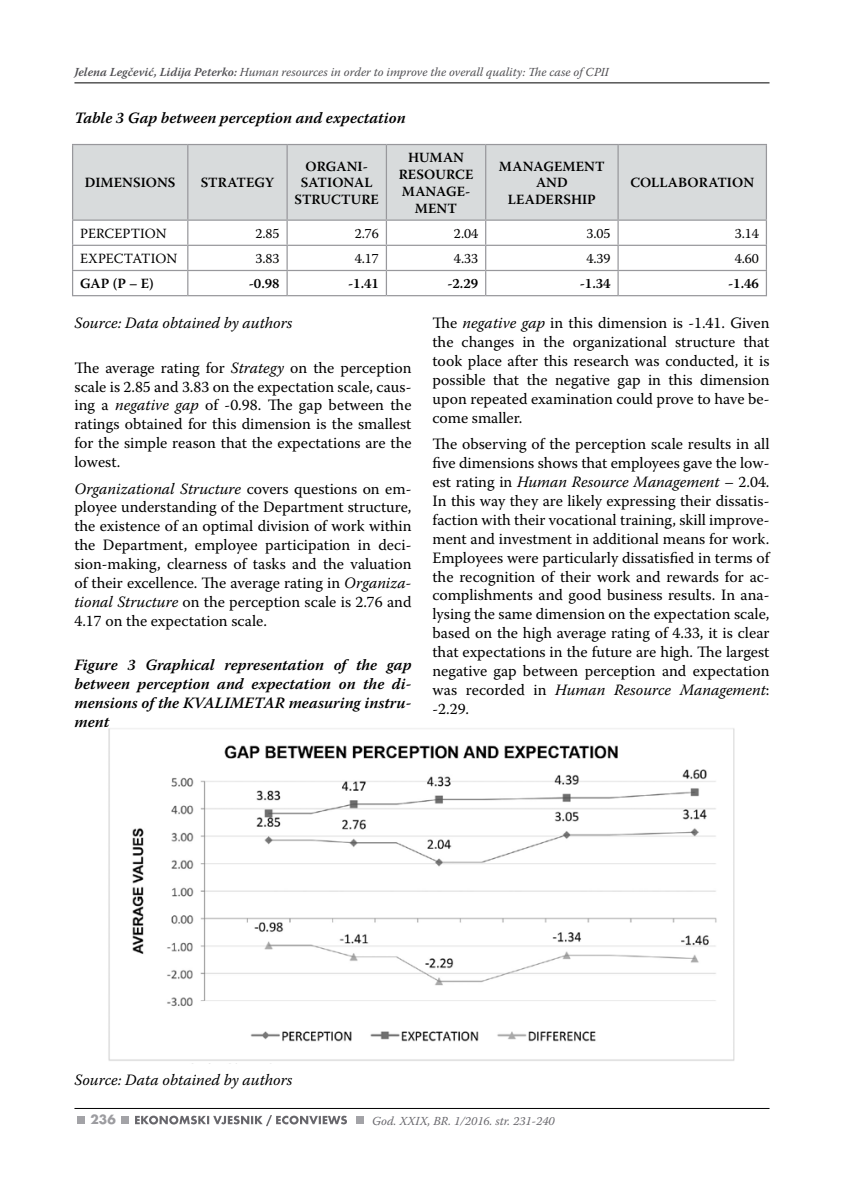
<style>
.page{position:relative;width:844px;height:1191px;background:#fff}
.page>*{position:absolute;margin:0;border:0;box-sizing:border-box;transform-origin:0 0}
.t1{font:15.75px/18.9px "Warnock Pro";color:#000;text-align:justify}
.t2{font:italic 600 15.75px/18.9px "Warnock Pro";color:#000;text-align:justify}
.t3{font:italic 15.75px "Warnock Pro";color:#000}
.t4{font:600 14px/16.8px "Warnock Pro";letter-spacing:.005em;color:#000;text-align:center}
.t5{font:14px "Warnock Pro";color:#000}
.t6{font:700 14px "Futura TOT";color:#9c9ca0}
.t7{font:italic 12.25px "Warnock Pro";color:#504f53}
.t8{font:italic 12.25px "Warnock Pro";color:#68676c}
.s1{font-weight:600}
.s2{font-style:italic}
</style>
<div class="page">
<hr style="left:74px;top:83px;width:695px;height:1px;background:#000">
<hr style="left:74px;top:1108px;width:695px;height:1px;background:#000">
<div style="left:121px;top:1115px;width:7px;height:8px;background:#a3a3a7"></div>
<div style="left:356px;top:1115px;width:8px;height:8px;background:#a3a3a7"></div>
<div style="left:77px;top:1115px;width:8px;height:8px;background:#a3a3a7"></div>
<svg style="left:135px;top:1115px;width:212px;height:11px"></svg>
<div style="left:73px;top:145px;width:692px;height:74px;background:#d8dbdc"></div>
<hr style="left:187px;top:145px;width:1px;height:74px;background:#98989c">
<hr style="left:286px;top:145px;width:2px;height:74px;background:#98989c">
<hr style="left:385px;top:145px;width:2px;height:74px;background:#98989c">
<hr style="left:485px;top:145px;width:1px;height:74px;background:#98989c">
<hr style="left:617px;top:145px;width:1px;height:74px;background:#98989c">
<hr style="left:72px;top:219px;width:116px;height:2px;background:#98989c">
<hr style="left:188px;top:219px;width:99px;height:2px;background:#98989c">
<hr style="left:287px;top:219px;width:99px;height:2px;background:#98989c">
<hr style="left:286px;top:221px;width:2px;height:24px;background:#98989c">
<hr style="left:386px;top:219px;width:99px;height:2px;background:#98989c">
<hr style="left:385px;top:221px;width:2px;height:24px;background:#98989c">
<hr style="left:485px;top:219px;width:133px;height:2px;background:#98989c">
<hr style="left:618px;top:219px;width:148px;height:2px;background:#98989c">
<hr style="left:72px;top:245px;width:116px;height:1px;background:#98989c">
<hr style="left:188px;top:245px;width:99px;height:1px;background:#98989c">
<hr style="left:287px;top:245px;width:99px;height:1px;background:#98989c">
<hr style="left:286px;top:246px;width:2px;height:24px;background:#98989c">
<hr style="left:386px;top:245px;width:99px;height:1px;background:#98989c">
<hr style="left:385px;top:246px;width:2px;height:24px;background:#98989c">
<hr style="left:485px;top:245px;width:133px;height:1px;background:#98989c">
<hr style="left:618px;top:245px;width:148px;height:1px;background:#98989c">
<hr style="left:72px;top:270px;width:116px;height:1px;background:#98989c">
<hr style="left:188px;top:270px;width:99px;height:1px;background:#98989c">
<svg style="left:187px;top:221px;width:1px;height:74px"></svg>
<hr style="left:287px;top:270px;width:99px;height:1px;background:#98989c">
<hr style="left:286px;top:271px;width:2px;height:24px;background:#98989c">
<hr style="left:386px;top:270px;width:99px;height:1px;background:#98989c">
<hr style="left:385px;top:271px;width:2px;height:24px;background:#98989c">
<hr style="left:485px;top:270px;width:133px;height:1px;background:#98989c">
<svg style="left:485px;top:221px;width:1px;height:74px"></svg>
<hr style="left:618px;top:270px;width:148px;height:1px;background:#98989c">
<svg style="left:617px;top:221px;width:1px;height:74px"></svg>
<hr style="left:72px;top:144px;width:116px;height:1px;background:#98989c">
<hr style="left:72px;top:145px;width:1px;height:74px;background:#98989c">
<hr style="left:188px;top:144px;width:99px;height:1px;background:#98989c">
<hr style="left:287px;top:144px;width:99px;height:1px;background:#98989c">
<hr style="left:386px;top:144px;width:99px;height:1px;background:#98989c">
<hr style="left:485px;top:144px;width:133px;height:1px;background:#98989c">
<hr style="left:618px;top:144px;width:148px;height:1px;background:#98989c">
<hr style="left:765px;top:145px;width:1px;height:74px;background:#98989c">
<svg style="left:72px;top:221px;width:1px;height:74px"></svg>
<svg style="left:765px;top:221px;width:1px;height:74px"></svg>
<hr style="left:72px;top:295px;width:116px;height:1px;background:#98989c">
<hr style="left:188px;top:295px;width:99px;height:1px;background:#98989c">
<hr style="left:287px;top:295px;width:99px;height:1px;background:#98989c">
<hr style="left:386px;top:295px;width:99px;height:1px;background:#98989c">
<hr style="left:485px;top:295px;width:133px;height:1px;background:#98989c">
<hr style="left:618px;top:295px;width:148px;height:1px;background:#98989c">
<img style="left:108px;top:728px;width:627px;height:333px">
<p class="t7" style="left:74px;top:64px;width:536px"><span class="s1">Jelena Legčević, Lidija Peterko:</span> Human resources in order to improve the overall quality: The case of CPII</p>
<p class="t2" style="left:74px;top:108px;width:332px">Table 3 Gap between perception and expectation</p>
<p class="t4" style="left:85px;top:174px;width:92px">DIMENSIONS</p>
<p class="t4" style="left:201px;top:174px;width:75px">STRATEGY</p>
<p class="t4" style="left:294px;top:157px;width:86px">ORGANI-<br>SATIONAL<br>STRUCTURE</p>
<p class="t4" style="left:398px;top:149px;width:76px">HUMAN<br>RESOURCE<br>MANAGE-<br>MENT</p>
<p class="t4" style="left:499px;top:157px;width:107px">MANAGEMENT<br>AND<br>LEADERSHIP</p>
<p class="t4" style="left:630px;top:174px;width:125px">COLLABORATION</p>
<p class="t5" style="left:80px;top:225px;width:88px">PERCEPTION</p>
<p class="t5" style="left:255px;top:225px;width:26px">2.85</p>
<p class="t5" style="left:354px;top:225px;width:26px">2.76</p>
<p class="t5" style="left:454px;top:225px;width:26px">2.04</p>
<p class="t5" style="left:586px;top:225px;width:26px">3.05</p>
<p class="t5" style="left:734px;top:225px;width:26px">3.14</p>
<p class="t5" style="left:80px;top:250px;width:99px">EXPECTATION</p>
<p class="t5" style="left:255px;top:250px;width:26px">3.83</p>
<p class="t5" style="left:354px;top:250px;width:26px">4.17</p>
<p class="t5" style="left:454px;top:250px;width:26px">4.33</p>
<p class="t5" style="left:586px;top:250px;width:26px">4.39</p>
<p class="t5" style="left:734px;top:250px;width:26px">4.60</p>
<p class="t4" style="left:80px;top:275px;width:75px">GAP (P – E)</p>
<p class="t4" style="left:249px;top:275px;width:32px">-0.98</p>
<p class="t4" style="left:348px;top:275px;width:32px">-1.41</p>
<p class="t4" style="left:447px;top:275px;width:32px">-2.29</p>
<p class="t4" style="left:579px;top:275px;width:32px">-1.34</p>
<p class="t4" style="left:727px;top:275px;width:32px">-1.46</p>
<p class="t3" style="left:74px;top:314px;width:219px">Source: Data obtained by authors</p>
<p class="t1" style="left:74px;top:358px;width:338px">The average rating for <span class="s2">Strategy</span> on the perception scale is 2.85 and 3.83 on the expectation scale, caus&shy;ing a <span class="s2">negative gap</span> of -0.98. The gap between the ratings obtained for this dimension is the smallest for the simple reason that the expectations are the lowest.</p>
<p class="t1" style="left:74px;top:478px;width:338px"><span class="s2">Organizational Structure</span> covers questions on em&shy;ployee understanding of the Department structure, the existence of an optimal division of work within the Department, employee participation in deci&shy;sion-making, clearness of tasks and the valuation of their excellence. The average rating in <span class="s2">Organiza&shy;tional Structure</span> on the perception scale is 2.76 and 4.17 on the expectation scale.</p>
<p class="t2" style="left:74px;top:655px;width:338px">Figure 3 Graphical representation of the gap between perception and expectation on the di&shy;mensions of the KVALIMETAR measuring instru&shy;ment</p>
<p class="t1" style="left:432px;top:313px;width:338px">The <span class="s2">negative gap</span> in this dimension is -1.41. Given the changes in the organizational structure that took place after this research was conducted, it is possible that the negative gap in this dimension upon repeated examination could prove to have be&shy;come smaller.</p>
<p class="t1" style="left:432px;top:434px;width:338px">The observing of the perception scale results in all five dimensions shows that employees gave the low&shy;est rating in <span class="s2">Human Resource Management</span> – 2.04.<br>In this way they are likely expressing their dissatis&shy;faction with their vocational training, skill improve&shy;ment and investment in additional means for work.<br>Employees were particularly dissatisfied in terms of the recognition of their work and rewards for ac&shy;complishments and good business results. In ana&shy;lysing the same dimension on the expectation scale, based on the high average rating of 4.33, it is clear that expectations in the future are high. The largest negative gap between perception and expectation was recorded in <span class="s2">Human Resource Management</span>: -2.29.</p>
<p class="t3" style="left:74px;top:1070px;width:219px">Source: Data obtained by authors</p>
<p class="t6" style="left:90px;top:1111px;width:27px">236</p>
<p class="t8" style="left:372px;top:1113px;width:184px">God. XXIX, BR. 1/2016. str. 231-240</p>
</div>
